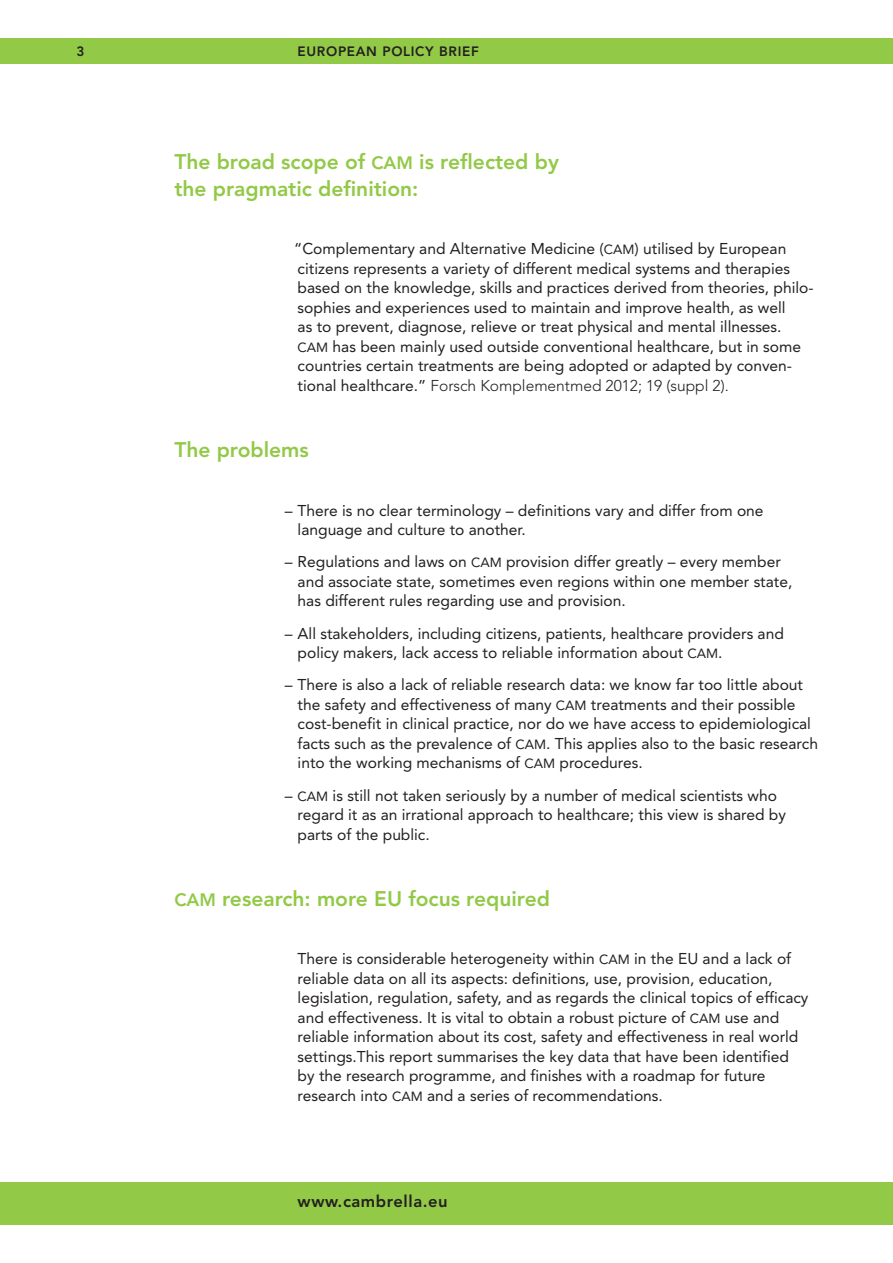
<style>
.page{position:relative;width:893px;height:1263px;background:#fff}
.page>*{position:absolute;margin:0;border:0;box-sizing:border-box;transform-origin:0 0}
.t1{font:800 21px/27px "Avenir";color:#92c947}
.t2{font:800 16.5px "Avenir";letter-spacing:.035em;color:#231f20}
.t3{font:15.6px/19.5px "Avenir";color:#231f20}
.t4{font:800 13.5px "Avenir";letter-spacing:.05em;color:#231f20}
.s1{font-size:17.85px}
.s2{font-size:13.2px}
.s3{font-weight:300}
</style>
<div class="page">
<div style="left:0;top:38px;width:893px;height:26px;background:#92c947"></div>
<div style="left:0;top:1182px;width:893px;height:43px;background:#92c947"></div>
<p class="t4" style="left:77px;top:46px;width:9px">3</p>
<p class="t4" style="left:298px;top:46px;width:183px">EUROPEAN POLICY BRIEF</p>
<h1 class="t1" style="left:174px;top:150px;width:386px">The broad scope of <span class="s1">CAM</span> is reflected by the pragmatic definition:</h1>
<p class="t3" style="left:294px;top:241px;width:521px">“Complementary and Alternative Medicine (<span class="s2">CAM</span>) utilised by European citizens represents a variety of different medical systems and therapies based on the knowledge, skills and practices derived from theories, philo&shy;sophies and experiences used to maintain and improve health, as well<br>as to prevent, diagnose, relieve or treat physical and mental illnesses.<br><span class="s2">CAM</span> has been mainly used outside conventional healthcare, but in some countries certain treatments are being adopted or adapted by conven&shy;tional healthcare.” <span class="s3">Forsch Komplementmed 2012; 19 (suppl 2).</span></p>
<h1 class="t1" style="left:174px;top:438px;width:136px">The problems</h1>
<p class="t3" style="left:298px;top:502px;width:467px;text-indent:-13px">– There is no clear terminology – definitions vary and differ from one language and culture to another.</p>
<p class="t3" style="left:298px;top:553px;width:496px;text-indent:-13px">– Regulations and laws on <span class="s2">CAM</span> provision differ greatly – every member and associate state, sometimes even regions within one member state, has different rules regarding use and provision.</p>
<p class="t3" style="left:298px;top:625px;width:488px;text-indent:-13px">– All stakeholders, including citizens, patients, healthcare providers and policy makers, lack access to reliable information about <span class="s2">CAM</span>.</p>
<p class="t3" style="left:298px;top:676px;width:522px;text-indent:-13px">– There is also a lack of reliable research data: we know far too little about the safety and effectiveness of many <span class="s2">CAM</span> treatments and their possible cost-benefit in clinical practice, nor do we have access to epidemiological facts such as the prevalence of <span class="s2">CAM</span>. This applies also to the basic research into the working mechanisms of <span class="s2">CAM</span> procedures.</p>
<p class="t3" style="left:298px;top:787px;width:490px;text-indent:-13px">– <span class="s2">CAM</span> is still not taken seriously by a number of medical scientists who regard it as an irrational approach to healthcare; this view is shared by parts of the public.</p>
<h1 class="t1" style="left:174px;top:886px;width:377px"><span class="s1">CAM</span> research: more EU focus required</h1>
<p class="t3" style="left:298px;top:950px;width:512px">There is considerable heterogeneity within <span class="s2">CAM</span> in the EU and a lack of reliable data on all its aspects: definitions, use, provision, education, legislation, regulation, safety, and as regards the clinical topics of efficacy and effectiveness. It is vital to obtain a robust picture of <span class="s2">CAM</span> use and reliable information about its cost, safety and effectiveness in real world settings.This report summarises the key data that have been identified by the research programme, and finishes with a roadmap for future research into <span class="s2">CAM</span> and a series of recommendations.</p>
<p class="t2" style="left:298px;top:1195px;width:152px">www.cambrella.eu</p>
</div>
